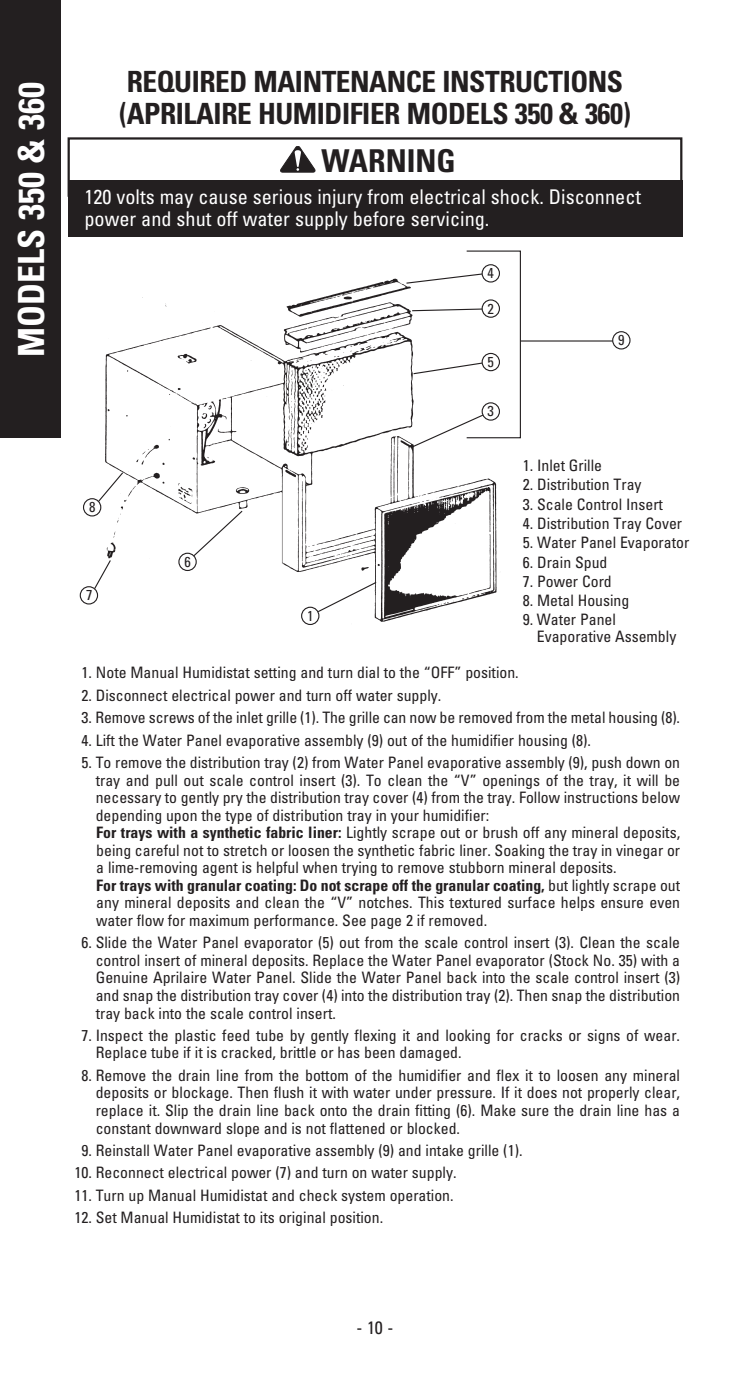
<style>
.page{position:relative;width:750px;height:1377px;background:#fff}
.page>*{position:absolute;margin:0;border:0;box-sizing:border-box;transform-origin:0 0}
.t1{font:700 condensed 36px "Univers";color:#fff}
.t2{font:700 condensed 31.5px "Univers";color:#231f20}
.t3{font:700 condensed 29.25px/31.5px "Univers";letter-spacing:-.015em;color:#231f20}
.t4{font:condensed 20.25px/22.5px "Univers";color:#fff}
.t5{font:condensed 18px "Univers";color:#231f20}
.t6{font:condensed 15.75px/17.6px "Univers";color:#231f20}
.t7{font:condensed 14.4px "Univers";color:#231f20}
.s1{font-weight:700}
</style>
<div class="page">
<div style="left:0;top:0;width:61px;height:438px;background:#231f20"></div>
<div style="left:68px;top:137px;width:614px;height:60px;border:2px solid #231f20"></div>
<svg style="left:280px;top:146px;width:35px;height:26px"></svg>
<div style="left:68px;top:180px;width:614px;height:57px;background:#231f20"></div>
<img style="left:97px;top:269px;width:403px;height:356px">
<svg style="left:316px;top:590px;width:61px;height:23px"></svg>
<svg style="left:405px;top:273px;width:79px;height:11px"></svg>
<svg style="left:411px;top:308px;width:70px;height:4px"></svg>
<svg style="left:94px;top:340px;width:518px;height:250px"></svg>
<svg style="left:192px;top:510px;width:51px;height:48px"></svg>
<svg style="left:410px;top:413px;width:75px;height:35px"></svg>
<div style="left:80px;top:587px;width:17px;height:17px;background:#fff;border-radius:50%"></div>
<div style="left:80px;top:586px;width:18px;height:19px;border:2px solid #231f20;border-radius:50%"></div>
<div style="left:179px;top:553px;width:17px;height:17px;background:#fff;border-radius:50%"></div>
<div style="left:178px;top:553px;width:19px;height:18px;border:2px solid #231f20;border-radius:50%"></div>
<div style="left:301px;top:607px;width:18px;height:17px;background:#fff;border-radius:50%"></div>
<div style="left:301px;top:607px;width:18px;height:18px;border:2px solid #231f20;border-radius:50%"></div>
<div style="left:83px;top:499px;width:18px;height:17px;background:#fff;border-radius:50%"></div>
<div style="left:83px;top:498px;width:18px;height:19px;border:2px solid #231f20;border-radius:50%"></div>
<div style="left:482px;top:403px;width:17px;height:17px;background:#fff;border-radius:50%"></div>
<div style="left:481px;top:402px;width:19px;height:19px;border:2px solid #231f20;border-radius:50%"></div>
<div style="left:482px;top:353px;width:17px;height:18px;background:#fff;border-radius:50%"></div>
<div style="left:481px;top:353px;width:19px;height:18px;border:2px solid #231f20;border-radius:50%"></div>
<div style="left:482px;top:300px;width:17px;height:17px;background:#fff;border-radius:50%"></div>
<div style="left:481px;top:299px;width:19px;height:19px;border:2px solid #231f20;border-radius:50%"></div>
<div style="left:482px;top:265px;width:17px;height:17px;background:#fff;border-radius:50%"></div>
<div style="left:481px;top:264px;width:19px;height:19px;border:2px solid #231f20;border-radius:50%"></div>
<div style="left:612px;top:331px;width:18px;height:19px;border:2px solid #231f20;border-radius:50%"></div>
<h1 class="t1" style="left:18px;top:357px;width:276px;rotate:-90deg">MODELS 350 &amp; 360</h1>
<h3 class="t3" style="left:119px;top:69px;width:513px">REQUIRED MAINTENANCE INSTRUCTIONS (APRILAIRE HUMIDIFIER MODELS 350 &amp; 360)</h3>
<h2 class="t2" style="left:321px;top:149px;width:136px">WARNING</h2>
<p class="t4" style="left:84px;top:187px;width:558px">120 volts may cause serious injury from electrical shock. Disconnect power and shut off water supply before servicing.</p>
<p class="t7" style="left:487px;top:268px;width:8px">4</p>
<p class="t7" style="left:89px;top:502px;width:8px">8</p>
<p class="t7" style="left:86px;top:590px;width:8px">7</p>
<p class="t7" style="left:184px;top:557px;width:8px">6</p>
<p class="t7" style="left:307px;top:611px;width:8px">1</p>
<p class="t7" style="left:487px;top:303px;width:8px">2</p>
<p class="t7" style="left:487px;top:357px;width:8px">5</p>
<p class="t7" style="left:487px;top:406px;width:8px">3</p>
<p class="t7" style="left:618px;top:335px;width:8px">9</p>
<p class="t6" style="left:522px;top:458px;width:81px">1. Inlet Grille</p>
<p class="t6" style="left:522px;top:477px;width:120px">2. Distribution Tray</p>
<p class="t6" style="left:522px;top:497px;width:142px">3. Scale Control Insert</p>
<p class="t6" style="left:522px;top:516px;width:161px">4. Distribution Tray Cover</p>
<p class="t6" style="left:522px;top:535px;width:168px">5. Water Panel Evaporator</p>
<p class="t6" style="left:522px;top:555px;width:86px">6. Drain Spud</p>
<p class="t6" style="left:522px;top:574px;width:91px">7. Power Cord</p>
<p class="t6" style="left:522px;top:593px;width:108px">8. Metal Housing</p>
<p class="t6" style="left:536px;top:613px;width:141px;line-height:16.9px;text-indent:-14px">9. Water Panel<br>Evaporative Assembly</p>
<p class="t6" style="left:82px;top:665px;width:438px">1. Note Manual Humidistat setting and turn dial to the “OFF” position.</p>
<p class="t6" style="left:82px;top:688px;width:361px">2. Disconnect electrical power and turn off water supply.</p>
<p class="t6" style="left:82px;top:710px;width:599px">3. Remove screws of the inlet grille (1). The grille can now be removed from the metal housing (8).</p>
<p class="t6" style="left:82px;top:733px;width:510px">4. Lift the Water Panel evaporative assembly (9) out of the humidifier housing (8).</p>
<p class="t6" style="left:96px;top:755px;width:585px;text-indent:-14px">5. To remove the distribution tray (2) from Water Panel evaporative assembly (9), push down on tray and pull out scale control insert (3). To clean the “V” openings of the tray, it will be necessary to gently pry the distribution tray cover (4) from the tray. Follow instructions below depending upon the type of distribution tray in your humidifier:<br><span class="s1">For trays with a synthetic fabric liner:</span> Lightly scrape out or brush off any mineral deposits, being careful not to stretch or loosen the synthetic fabric liner. Soaking the tray in vinegar or a lime-removing agent is helpful when trying to remove stubborn mineral deposits.<br><span class="s1">For trays with granular coating: Do not scrape off the granular coating,</span> but lightly scrape out any mineral deposits and clean the “V” notches. This textured surface helps ensure even water flow for maximum performance. See page 2 if removed.</p>
<p class="t6" style="left:96px;top:935px;width:585px;text-align:justify;text-indent:-14px">6. Slide the Water Panel evaporator (5) out from the scale control insert (3). Clean the scale control insert of mineral deposits. Replace the Water Panel evaporator (Stock No. 35) with a Genuine Aprilaire Water Panel. Slide the Water Panel back into the scale control insert (3) and snap the distribution tray cover (4) into the distribution tray (2). Then snap the distribution tray back into the scale control insert.</p>
<p class="t6" style="left:96px;top:1028px;width:585px;text-indent:-14px">7. Inspect the plastic feed tube by gently flexing it and looking for cracks or signs of wear.<br>Replace tube if it is cracked, brittle or has been damaged.</p>
<p class="t6" style="left:96px;top:1068px;width:585px;text-align:justify;text-indent:-14px">8. Remove the drain line from the bottom of the humidifier and flex it to loosen any mineral deposits or blockage. Then flush it with water under pressure. If it does not properly clear, replace it. Slip the drain line back onto the drain fitting (6). Make sure the drain line has a constant downward slope and is not flattened or blocked.</p>
<p class="t6" style="left:82px;top:1143px;width:442px">9. Reinstall Water Panel evaporative assembly (9) and intake grille (1).</p>
<p class="t6" style="left:75px;top:1165px;width:383px">10. Reconnect electrical power (7) and turn on water supply.</p>
<p class="t6" style="left:75px;top:1188px;width:380px">11. Turn up Manual Humidistat and check system operation.</p>
<p class="t6" style="left:75px;top:1210px;width:310px">12. Set Manual Humidistat to its original position.</p>
<p class="t5" style="left:356px;top:1321px;width:38px">- 10 -</p>
</div>
